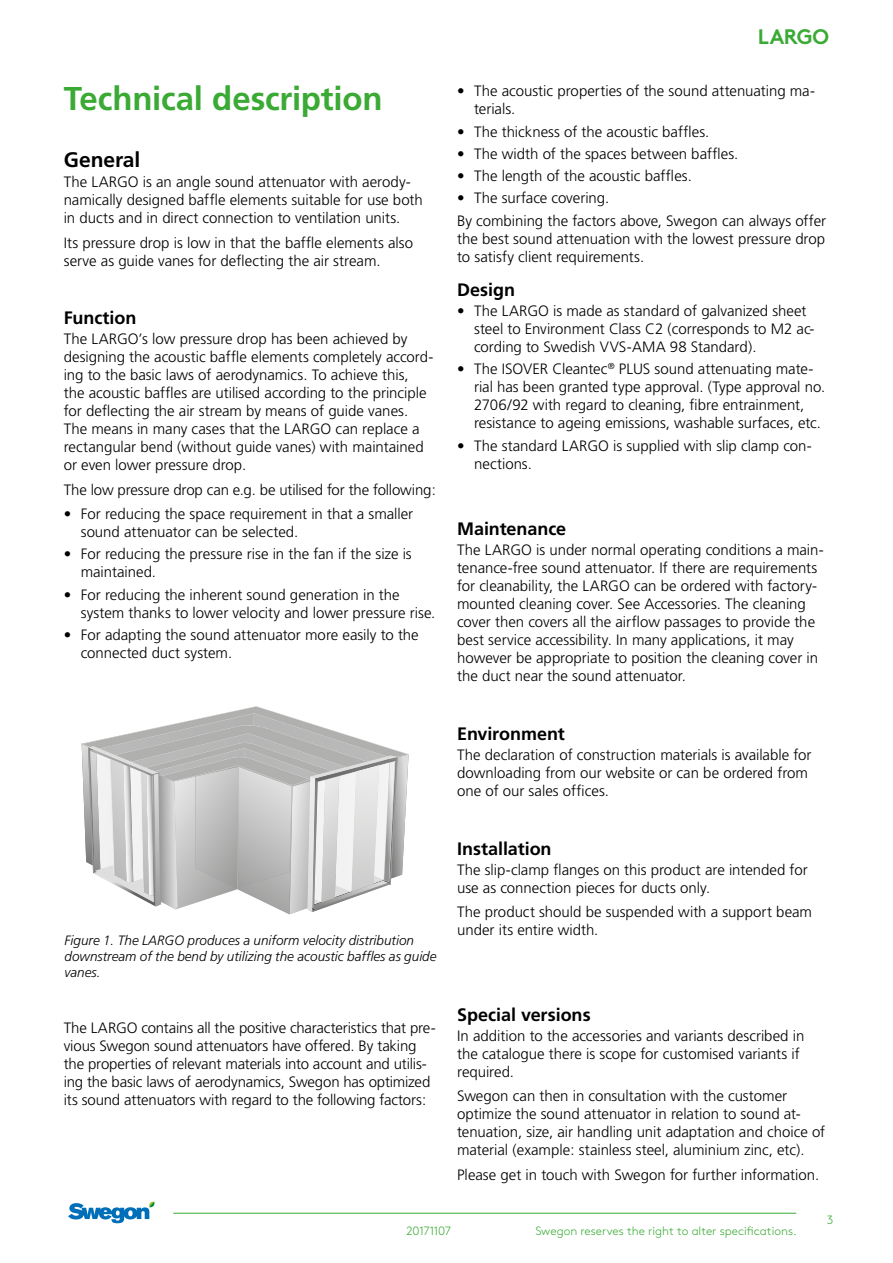
<style>
.page{position:relative;width:893px;height:1263px;background:#fff}
.page>*{position:absolute;margin:0;border:0;box-sizing:border-box;transform-origin:0 0}
.t1{font:700 33px "Frutiger";letter-spacing:-.005em;color:#3aaa35}
.t2{font:700 21px "Frutiger";letter-spacing:-.005em;color:#000}
.t3{font:700 21px "Swegon Brown";letter-spacing:-.01em;color:#3aaa35}
.t4{font:700 18px "Frutiger";letter-spacing:-.005em;color:#000}
.t5{font:300 15px/18px "Frutiger";letter-spacing:-.005em;color:#000}
.t6{font:italic 300 13.5px/16.2px "Frutiger";color:#000}
.t7{font:300 12px "Swegon Brown";color:#3aaa35}
.t8{font:300 12px "Swegon Brown";letter-spacing:-.02em;color:#3aaa35}
</style>
<div class="page">
<hr style="left:173px;top:1213px;width:623px;height:1px;background:#3aaa35">
<svg style="left:68px;top:1201px;width:87px;height:22px"></svg>
<svg style="left:81px;top:706px;width:328px;height:208px"></svg>
<h1 class="t1" style="left:64px;top:79px;width:320px">Technical description</h1>
<h2 class="t2" style="left:64px;top:147px;width:78px">General</h2>
<p class="t5" style="left:64px;top:173px;width:361px">The LARGO is an angle sound attenuator with aerody&shy;namically designed baffle elements suitable for use both in ducts and in direct connection to ventilation units.</p>
<p class="t5" style="left:64px;top:234px;width:351px">Its pressure drop is low in that the baffle elements also serve as guide vanes for deflecting the air stream.</p>
<p class="t4" style="left:64px;top:307px;width:74px">Function</p>
<p class="t5" style="left:64px;top:330px;width:371px">The LARGO’s low pressure drop has been achieved by designing the acoustic baffle elements completely accord&shy;ing to the basic laws of aerodynamics. To achieve this,<br>the acoustic baffles are utilised according to the principle for deflecting the air stream by means of guide vanes.<br>The means in many cases that the LARGO can replace a rectangular bend (without guide vanes) with maintained or even lower pressure drop.</p>
<p class="t5" style="left:64px;top:481px;width:374px">The low pressure drop can e.g. be utilised for the following:</p>
<p class="t5" style="left:81px;top:505px;width:334px;text-indent:-17px">• For reducing the space requirement in that a smaller sound attenuator can be selected.</p>
<p class="t5" style="left:81px;top:545px;width:332px;text-indent:-17px">• For reducing the pressure rise in the fan if the size is maintained.</p>
<p class="t5" style="left:81px;top:586px;width:356px;text-indent:-17px">• For reducing the inherent sound generation in the system thanks to lower velocity and lower pressure rise.</p>
<p class="t5" style="left:81px;top:626px;width:340px;text-indent:-17px">• For adapting the sound attenuator more easily to the connected duct system.</p>
<p class="t6" style="left:64px;top:932px;width:374px">Figure 1. The LARGO produces a uniform velocity distribution downstream of the bend by utilizing the acoustic baffles as guide vanes.</p>
<p class="t5" style="left:64px;top:1019px;width:373px">The LARGO contains all the positive characteristics that pre&shy;vious Swegon sound attenuators have offered. By taking the properties of relevant materials into account and utilis&shy;ing the basic laws of aerodynamics, Swegon has optimized its sound attenuators with regard to the following factors:</p>
<h2 class="t3" style="left:758px;top:20px;width:73px">LARGO</h2>
<p class="t5" style="left:474px;top:82px;width:342px;text-indent:-17px">• The acoustic properties of the sound attenuating ma&shy;terials.</p>
<p class="t5" style="left:457px;top:123px;width:254px">• The thickness of the acoustic baffles.</p>
<p class="t5" style="left:457px;top:145px;width:283px">• The width of the spaces between baffles.</p>
<p class="t5" style="left:457px;top:167px;width:236px">• The length of the acoustic baffles.</p>
<p class="t5" style="left:457px;top:187px;width:371px;line-height:22.2px">• The surface covering.<br>By combining the factors above, Swegon can always offer</p>
<p class="t5" style="left:457px;top:230px;width:370px">the best sound attenuation with the lowest pressure drop to satisfy client requirements.</p>
<p class="t4" style="left:457px;top:279px;width:59px">Design</p>
<p class="t5" style="left:474px;top:302px;width:342px;text-indent:-17px">• The LARGO is made as standard of galvanized sheet steel to Environment Class C2 (corresponds to M2 ac&shy;cording to Swedish VVS-AMA 98 Standard).</p>
<p class="t5" style="left:474px;top:360px;width:353px;text-indent:-17px">• The ISOVER Cleantec<sup>®</sup> PLUS sound attenuating mate&shy;rial has been granted type approval. (Type approval no.<br>2706/92 with regard to cleaning, fibre entrainment, resistance to ageing emissions, washable surfaces, etc.</p>
<p class="t5" style="left:474px;top:437px;width:339px;text-indent:-17px">• The standard LARGO is supplied with slip clamp con&shy;nections.</p>
<p class="t4" style="left:457px;top:518px;width:111px">Maintenance</p>
<p class="t5" style="left:457px;top:541px;width:368px">The LARGO is under normal operating conditions a main&shy;tenance-free sound attenuator. If there are requirements for cleanability, the LARGO can be ordered with factory&shy;mounted cleaning cover. See Accessories. The cleaning cover then covers all the airflow passages to provide the best service accessibility. In many applications, it may however be appropriate to position the cleaning cover in the duct near the sound attenuator.</p>
<p class="t4" style="left:457px;top:723px;width:109px">Environment</p>
<p class="t5" style="left:457px;top:746px;width:356px">The declaration of construction materials is available for downloading from our website or can be ordered from one of our sales offices.</p>
<p class="t4" style="left:457px;top:838px;width:96px">Installation</p>
<p class="t5" style="left:457px;top:861px;width:352px">The slip-clamp flanges on this product are intended for use as connection pieces for ducts only.</p>
<p class="t5" style="left:457px;top:903px;width:356px">The product should be suspended with a support beam under its entire width.</p>
<p class="t4" style="left:457px;top:1004px;width:135px">Special versions</p>
<p class="t5" style="left:457px;top:1027px;width:349px">In addition to the accessories and variants described in the catalogue there is scope for customised variants if required.</p>
<p class="t5" style="left:457px;top:1087px;width:370px">Swegon can then in consultation with the customer optimize the sound attenuator in relation to sound at&shy;tenuation, size, air handling unit adaptation and choice of material (example: stainless steel, aluminium zinc, etc).</p>
<p class="t5" style="left:457px;top:1165px;width:364px">Please get in touch with Swegon for further information.</p>
<p class="t8" style="left:407px;top:1221px;width:46px">20171107</p>
<p class="t7" style="left:535px;top:1221px;width:263px">Swegon reserves the right to alter specifications.</p>
<p class="t7" style="left:827px;top:1211px;width:8px">3</p>
</div>
